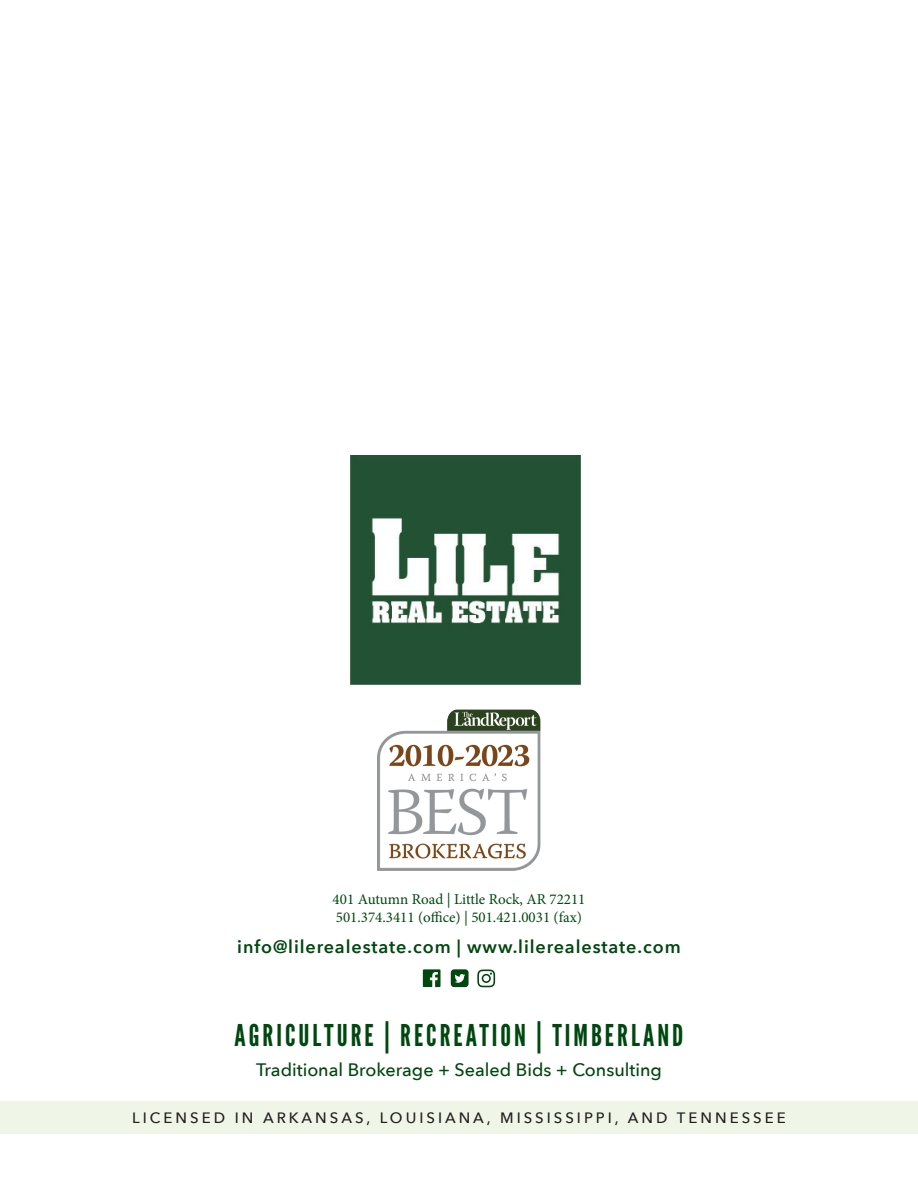
<style>
.page{position:relative;width:918px;height:1188px;background:#fff}
.page>*{position:absolute;margin:0;border:0;box-sizing:border-box;transform-origin:0 0}
.t1{font:30px "League Gothic";letter-spacing:.1em;color:#004710}
.t2{font:600 18px "Avenir Next";letter-spacing:.05em;color:#004710}
.t3{font:500 18px "Avenir Next";color:#004710}
.t4{font:15px/18px "Minion Pro";color:#004710}
.t5{font:500 15px "Avenir Next";letter-spacing:.2em;color:#231f20}
</style>
<div class="page">
<img style="left:351px;top:455px;width:229px;height:230px">
<svg style="left:451px;top:969px;width:18px;height:18px"></svg>
<svg style="left:423px;top:969px;width:18px;height:18px"></svg>
<svg style="left:477px;top:970px;width:18px;height:17px"></svg>
<div style="left:0;top:1102px;width:918px;height:32px;background:#eff6e8"></div>
<img style="left:378px;top:710px;width:162px;height:161px">
<p class="t4" style="left:333px;top:890px;width:254px">401 Autumn Road | Little Rock, AR 72211<br>501.374.3411 (office) | 501.421.0031 (fax)</p>
<p class="t2" style="left:237px;top:932px;width:445px">info@lilerealestate.com | www.lilerealestate.com</p>
<h1 class="t1" style="left:235px;top:1017px;width:450px">AGRICULTURE | RECREATION | TIMBERLAND</h1>
<p class="t3" style="left:256px;top:1054px;width:407px">Traditional Brokerage + Sealed Bids + Consulting</p>
<p class="t5" style="left:132px;top:1105px;width:655px">LICENSED IN ARKANSAS, LOUISIANA, MISSISSIPPI, AND TENNESSEE</p>
</div>
